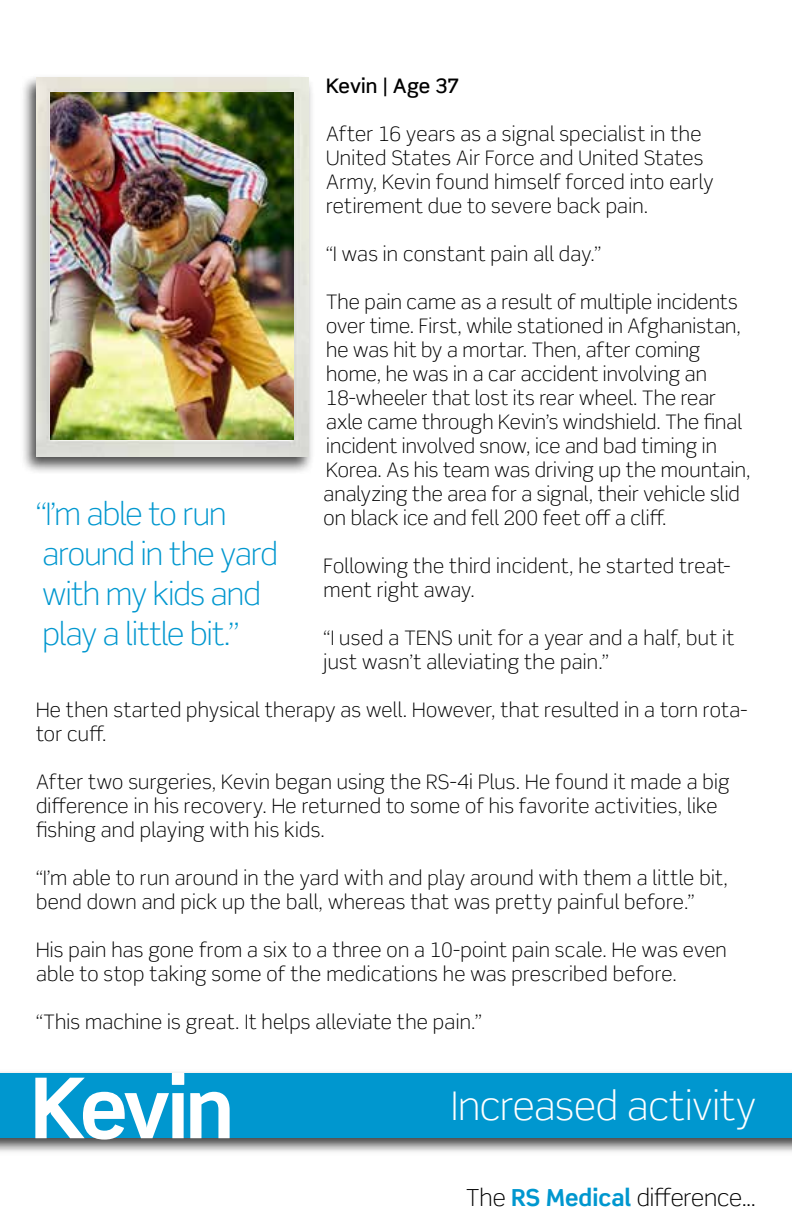
<style>
.page{position:relative;width:792px;height:1224px;background:#fff}
.page>*{position:absolute;margin:0;border:0;box-sizing:border-box;transform-origin:0 0}
.t1{font:700 84px "Scene Pro";letter-spacing:-.05em;color:#fff}
.t2{font:300 39.6px "Scene Pro";color:#fff}
.t3{font:300 31px/40px "Scene Pro";letter-spacing:-.025em;color:#0097cf}
.t4{font:300 23.6px "Scene Pro";color:#000}
.t5{font:300 20px/24px "Scene Pro";letter-spacing:.015em;color:#000}
.t6{font:500 20px "Scene Pro";color:#000}
.s1{font-weight:700;color:#0097cf}
</style>
<div class="page">
<div style="left:0;top:1069px;width:792px;height:86px;background:#000;opacity:.75"></div>
<div style="left:0;top:1074px;width:792px;height:64px;background:#0097cf"></div>
<div style="left:20px;top:74px;width:295px;height:402px;background:#000;opacity:.7"></div>
<img style="left:36px;top:78px;width:272px;height:378px">
<img style="left:51px;top:92px;width:242px;height:348px">
<p class="t6" style="left:326px;top:74px;width:135px">Kevin | Age 37</p>
<p class="t5" style="left:326px;top:122px;width:389px">After 16 years as a signal specialist in the United States Air Force and United States Army, Kevin found himself forced into early retirement due to severe back pain.</p>
<p class="t5" style="left:326px;top:242px;width:276px">“I was in constant pain all day.”</p>
<p class="t5" style="left:324px;top:290px;width:428px">The pain came as a result of multiple incidents over time. First, while stationed in Afghanistan, he was hit by a mortar. Then, after coming home, he was in a car accident involving an 18-wheeler that lost its rear wheel. The rear axle came through Kevin’s windshield. The final incident involved snow, ice and bad timing in Korea. As his team was driving up the mountain, analyzing the area for a signal, their vehicle slid on black ice and fell 200 feet off a cliff.</p>
<p class="t5" style="left:324px;top:554px;width:408px">Following the third incident, he started treat&shy;ment right away.</p>
<p class="t5" style="left:324px;top:626px;width:412px">“I used a TENS unit for a year and a half, but it just wasn’t alleviating the pain.”</p>
<p class="t5" style="left:36px;top:698px;width:713px">He then started physical therapy as well. However, that resulted in a torn rota&shy;tor cuff.</p>
<p class="t5" style="left:36px;top:770px;width:695px">After two surgeries, Kevin began using the RS-4i Plus. He found it made a big difference in his recovery. He returned to some of his favorite activities, like fishing and playing with his kids.</p>
<p class="t5" style="left:36px;top:866px;width:693px">“I’m able to run around in the yard with and play around with them a little bit, bend down and pick up the ball, whereas that was pretty painful before.”</p>
<p class="t5" style="left:36px;top:938px;width:692px">His pain has gone from a six to a three on a 10-point pain scale. He was even able to stop taking some of the medications he was prescribed before.</p>
<p class="t5" style="left:36px;top:1010px;width:447px">“This machine is great. It helps alleviate the pain.”</p>
<h3 class="t3" style="left:36px;top:494px;width:243px">“I’m able to run around in the yard with my kids and play a little bit.”</h3>
<h1 class="t1" style="left:30px;top:1056px;width:206px">Kevin</h1>
<h2 class="t2" style="left:451px;top:1082px;width:306px">Increased activity</h2>
<p class="t4" style="left:466px;top:1184px;width:291px">The <span class="s1">RS Medical</span> difference...</p>
</div>
